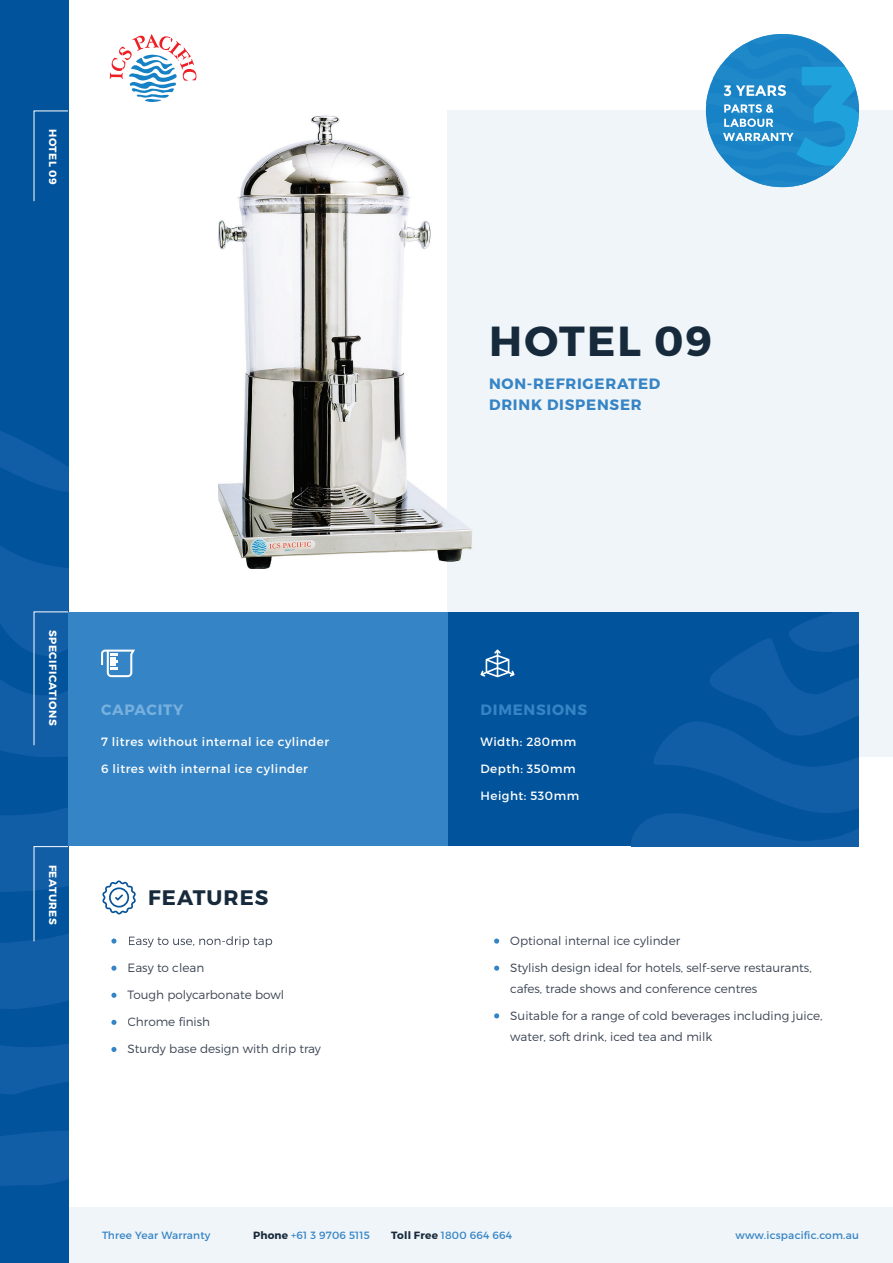
<style>
.page{position:relative;width:893px;height:1263px;background:#fff}
.page>*{position:absolute;margin:0;border:0;box-sizing:border-box;transform-origin:0 0}
.t1{font:700 42px "Montserrat";letter-spacing:.05em;color:#172a3c}
.t2{font:700 21px "Montserrat";letter-spacing:.05em;color:#172a3c}
.t3{font:700 15px/21px "Montserrat";letter-spacing:.05em;color:#3784c5}
.t4{font:700 15px "Montserrat";letter-spacing:.05em;color:#3584c5}
.t5{font:700 15px "Montserrat";letter-spacing:.05em;color:#76b0df}
.t6{font:300 12px/21px "Montserrat";color:#3b4453}
.t7{font:12px "Montserrat";letter-spacing:.04em;color:#fff}
.t8{font:10.5px "Montserrat";letter-spacing:.02em;color:#3784c5}
.t9{font:700 10.5px "Montserrat";letter-spacing:.05em;color:#fff}
.s1{font-weight:700;color:#17293b}
</style>
<div class="page">
<div style="left:64px;top:1208px;width:829px;height:55px;background:#eff5f8"></div>
<div style="left:447px;top:111px;width:446px;height:646px;background:#eff5f8"></div>
<div style="left:0;top:0;width:68px;height:1263px;background:#01539b"></div>
<div style="left:0;top:1131px;width:68px;height:55px;background:#115da6"></div>
<div style="left:447px;top:612px;width:412px;height:234px;background:#01539b"></div>
<svg style="left:631px;top:612px;width:228px;height:234px"></svg>
<div style="left:68px;top:612px;width:379px;height:234px;background:#3584c5"></div>
<svg style="left:110px;top:34px;width:86px;height:68px"></svg>
<svg style="left:706px;top:34px;width:153px;height:153px"></svg>
<svg style="left:480px;top:649px;width:34px;height:28px"></svg>
<svg style="left:101px;top:650px;width:34px;height:27px"></svg>
<img style="left:218px;top:116px;width:254px;height:453px">
<svg style="left:102px;top:880px;width:34px;height:34px"></svg>
<svg style="left:0;top:389px;width:69px;height:708px"></svg>
<svg style="left:129px;top:936px;width:143px;height:11px"></svg>
<svg style="left:111px;top:938px;width:6px;height:6px"></svg>
<svg style="left:111px;top:966px;width:6px;height:5px"></svg>
<svg style="left:111px;top:993px;width:6px;height:5px"></svg>
<svg style="left:111px;top:1020px;width:6px;height:5px"></svg>
<svg style="left:111px;top:1047px;width:6px;height:5px"></svg>
<svg style="left:494px;top:938px;width:5px;height:6px"></svg>
<svg style="left:494px;top:966px;width:5px;height:5px"></svg>
<svg style="left:494px;top:1013px;width:5px;height:5px"></svg>
<svg style="left:33px;top:110px;width:36px;height:92px"></svg>
<p class="t9" style="left:59px;top:129px;width:57px;rotate:90deg">HOTEL 09</p>
<h1 class="t1" style="left:489px;top:315px;width:224px">HOTEL 09</h1>
<p class="t3" style="left:489px;top:373px;width:173px">NON-REFRIGERATED<br>DRINK DISPENSER</p>
<p class="t9" style="left:59px;top:630px;width:97px;rotate:90deg">SPECIFICATIONS</p>
<p class="t9" style="left:59px;top:864px;width:62px;rotate:90deg">FEATURES</p>
<p class="t5" style="left:101px;top:701px;width:84px">CAPACITY</p>
<p class="t4" style="left:481px;top:701px;width:108px">DIMENSIONS</p>
<p class="t7" style="left:101px;top:734px;width:230px">7 litres without internal ice cylinder</p>
<p class="t7" style="left:101px;top:761px;width:208px">6 litres with internal ice cylinder</p>
<h2 class="t2" style="left:148px;top:884px;width:122px">FEATURES</h2>
<p class="t6" style="left:128px;top:957px;width:78px">Easy to clean</p>
<p class="t6" style="left:128px;top:984px;width:158px">Tough polycarbonate bowl</p>
<p class="t6" style="left:128px;top:1011px;width:84px">Chrome finish</p>
<p class="t6" style="left:128px;top:1038px;width:195px">Sturdy base design with drip tray</p>
<p class="t7" style="left:480px;top:734px;width:97px">Width: 280mm</p>
<p class="t7" style="left:480px;top:761px;width:97px">Depth: 350mm</p>
<p class="t7" style="left:480px;top:788px;width:100px">Height: 530mm</p>
<p class="t6" style="left:510px;top:930px;width:172px">Optional internal ice cylinder</p>
<p class="t6" style="left:510px;top:957px;width:303px">Stylish design ideal for hotels, self-serve restaurants, cafes, trade shows and conference centres</p>
<p class="t6" style="left:510px;top:1005px;width:314px">Suitable for a range of cold beverages including juice, water, soft drink, iced tea and milk</p>
<p class="t8" style="left:102px;top:1229px;width:110px">Three Year Warranty</p>
<p class="t8" style="left:253px;top:1229px;width:118px"><span class="s1">Phone</span> +61 3 9706 5115</p>
<p class="t8" style="left:391px;top:1229px;width:122px"><span class="s1">Toll Free</span> 1800 664 664</p>
<p class="t8" style="left:735px;top:1229px;width:125px">www.icspacific.com.au</p>
</div>
